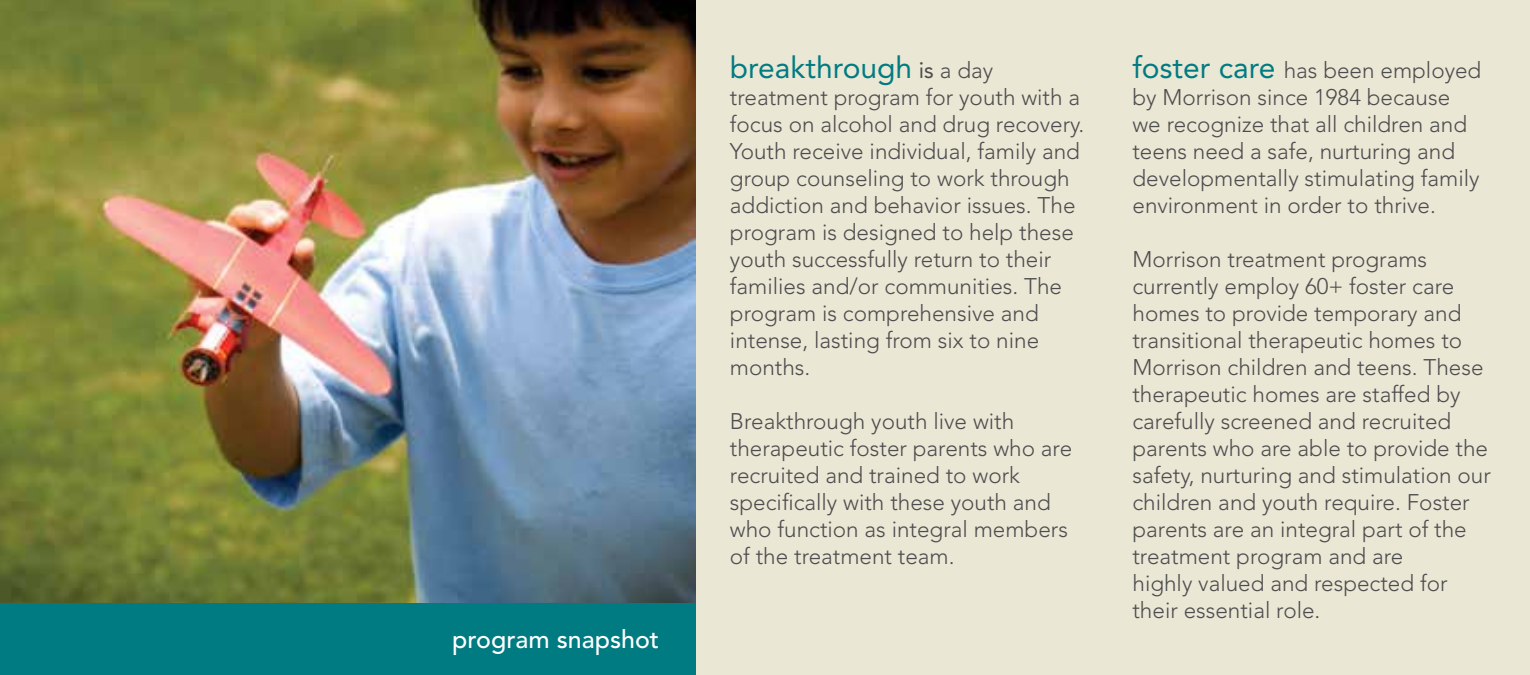
<style>
.page{position:relative;width:1530px;height:675px;background:#ebe7d5}
.page>*{position:absolute;margin:0;border:0;box-sizing:border-box;transform-origin:0 0}
.t1{font:30px "Avenir LT Std";color:#007b82}
.t2{font:500 25px "Avenir LT Std";color:#fff}
.t3{font:300 22.5px/27px "Avenir LT Std";color:#4d4d4f}
.s1{font-size:22.5px;color:#4d4d4f}
.s2{font-weight:300;font-size:22.5px;color:#4d4d4f}
.s3{font-weight:400;font-size:30px;color:#007b82}
</style>
<div class="page">
<img style="left:0;top:0;width:696px;height:603px">
<div style="left:0;top:603px;width:696px;height:72px;background:#007b82"></div>
<p class="t2" style="left:452px;top:625px;width:209px">program snapshot</p>
<h1 class="t1" style="left:730px;top:50px;width:265px">breakthrough <span class="s1">is</span> <span class="s2">a day</span></h1>
<p class="t3" style="left:730px;top:84px;width:356px">treatment program for youth with a focus on alcohol and drug recovery.<br>Youth receive individual, family and group counseling to work through addiction and behavior issues. The program is designed to help these youth successfully return to their families and/or communities. The program is comprehensive and intense, lasting from six to nine months.</p>
<p class="t3" style="left:730px;top:408px;width:344px">Breakthrough youth live with therapeutic foster parents who are recruited and trained to work specifically with these youth and who function as integral members of the treatment team.</p>
<p class="t3" style="left:1132px;top:57px;width:350px"><span class="s3">foster care</span> has been employed by Morrison since 1984 because we recognize that all children and teens need a safe, nurturing and developmentally stimulating family environment in order to thrive.</p>
<p class="t3" style="left:1132px;top:246px;width:360px">Morrison treatment programs currently employ 60+ foster care homes to provide temporary and transitional therapeutic homes to<br>Morrison children and teens. These therapeutic homes are staffed by carefully screened and recruited parents who are able to provide the safety, nurturing and stimulation our children and youth require. Foster parents are an integral part of the treatment program and are<br>highly valued and respected for their essential role.</p>
</div>
